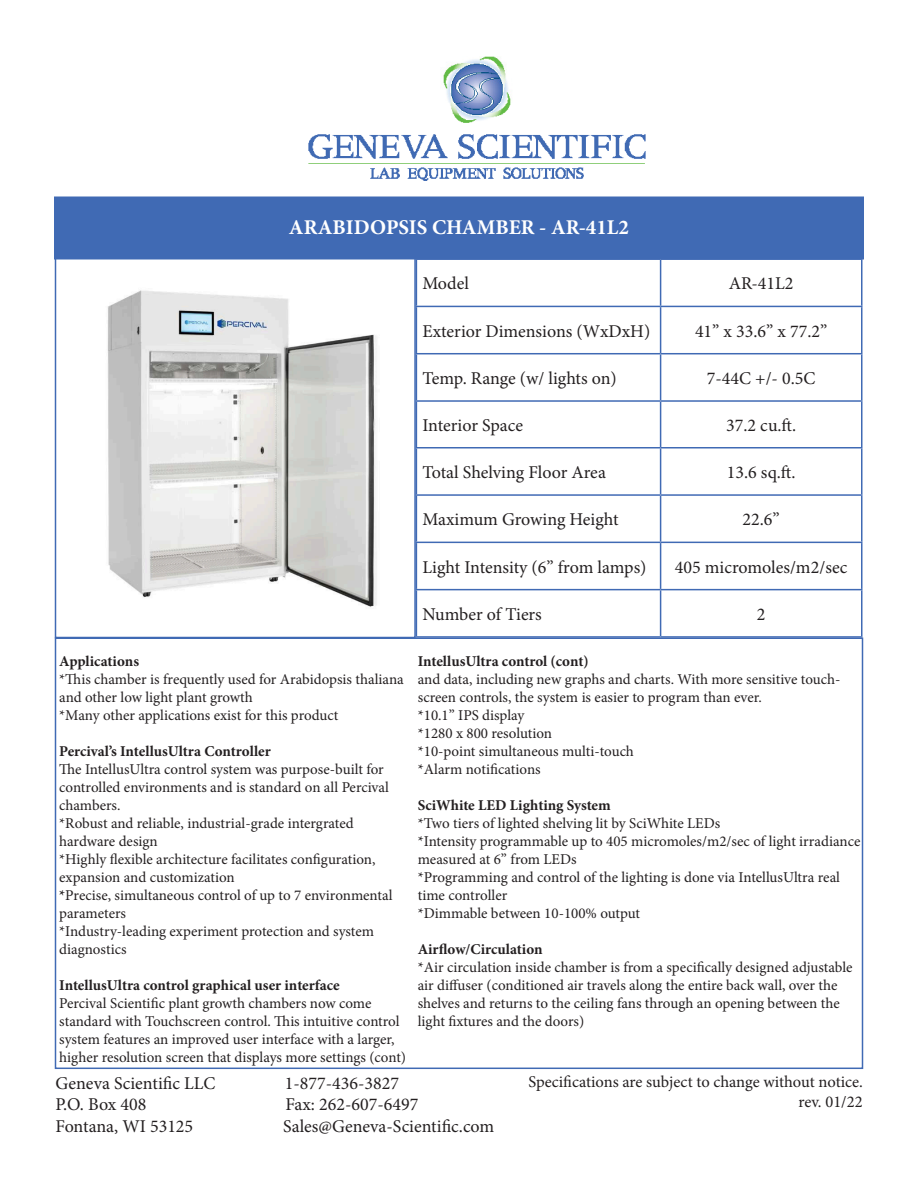
<style>
.page{position:relative;width:918px;height:1188px;background:#fff}
.page>*{position:absolute;margin:0;border:0;box-sizing:border-box;transform-origin:0 0}
.t1{font:700 21px "Minion Pro";color:#fff}
.t2{font:18px "Minion Pro";color:#231f20}
.t3{font:16.5px "Minion Pro";letter-spacing:-.005em;color:#231f20}
.t4{font:15px/18px "Minion Pro";color:#231f20}
.t5{font:700 15px "Minion Pro";letter-spacing:-.005em;color:#231f20}
.s1{font-weight:700}
</style>
<div class="page">
<div style="left:55px;top:638px;width:808px;height:431px;border:2px solid #406ab4"></div>
<div style="left:55px;top:197px;width:808px;height:62px;background:#406ab4"></div>
<div style="left:54px;top:196px;width:810px;height:64px;border:2px solid #406ab4"></div>
<hr style="left:416px;top:258px;width:245px;height:2px;background:#406ab4">
<hr style="left:416px;top:260px;width:1px;height:46px;background:#406ab4">
<hr style="left:661px;top:258px;width:201px;height:2px;background:#406ab4">
<hr style="left:660px;top:260px;width:1px;height:46px;background:#406ab4">
<hr style="left:861px;top:260px;width:1px;height:46px;background:#406ab4">
<hr style="left:416px;top:306px;width:245px;height:1px;background:#406ab4">
<hr style="left:416px;top:307px;width:1px;height:46px;background:#406ab4">
<hr style="left:661px;top:306px;width:201px;height:1px;background:#406ab4">
<hr style="left:660px;top:307px;width:1px;height:46px;background:#406ab4">
<hr style="left:861px;top:307px;width:1px;height:46px;background:#406ab4">
<hr style="left:416px;top:353px;width:245px;height:1px;background:#406ab4">
<hr style="left:416px;top:354px;width:1px;height:46px;background:#406ab4">
<hr style="left:661px;top:353px;width:201px;height:1px;background:#406ab4">
<hr style="left:660px;top:354px;width:1px;height:46px;background:#406ab4">
<hr style="left:861px;top:354px;width:1px;height:46px;background:#406ab4">
<hr style="left:416px;top:400px;width:245px;height:2px;background:#406ab4">
<hr style="left:416px;top:402px;width:1px;height:45px;background:#406ab4">
<hr style="left:661px;top:400px;width:201px;height:2px;background:#406ab4">
<hr style="left:660px;top:402px;width:1px;height:45px;background:#406ab4">
<hr style="left:861px;top:402px;width:1px;height:45px;background:#406ab4">
<hr style="left:416px;top:447px;width:245px;height:1px;background:#406ab4">
<hr style="left:416px;top:449px;width:1px;height:45px;background:#406ab4">
<hr style="left:661px;top:447px;width:201px;height:1px;background:#406ab4">
<hr style="left:660px;top:449px;width:1px;height:45px;background:#406ab4">
<hr style="left:861px;top:449px;width:1px;height:45px;background:#406ab4">
<hr style="left:416px;top:494px;width:245px;height:2px;background:#406ab4">
<hr style="left:416px;top:496px;width:1px;height:46px;background:#406ab4">
<hr style="left:661px;top:494px;width:201px;height:2px;background:#406ab4">
<hr style="left:660px;top:496px;width:1px;height:46px;background:#406ab4">
<hr style="left:861px;top:496px;width:1px;height:46px;background:#406ab4">
<hr style="left:416px;top:542px;width:245px;height:1px;background:#406ab4">
<hr style="left:416px;top:543px;width:1px;height:46px;background:#406ab4">
<hr style="left:661px;top:542px;width:201px;height:1px;background:#406ab4">
<hr style="left:660px;top:543px;width:1px;height:46px;background:#406ab4">
<hr style="left:861px;top:543px;width:1px;height:46px;background:#406ab4">
<hr style="left:416px;top:589px;width:245px;height:1px;background:#406ab4">
<hr style="left:416px;top:590px;width:1px;height:46px;background:#406ab4">
<hr style="left:661px;top:589px;width:201px;height:1px;background:#406ab4">
<hr style="left:660px;top:590px;width:1px;height:46px;background:#406ab4">
<hr style="left:861px;top:590px;width:1px;height:46px;background:#406ab4">
<hr style="left:416px;top:636px;width:245px;height:2px;background:#406ab4">
<hr style="left:661px;top:636px;width:201px;height:2px;background:#406ab4">
<img style="left:308px;top:56px;width:338px;height:124px">
<div style="left:55px;top:257px;width:361px;height:381px;border:2px solid #406ab4"></div>
<img style="left:107px;top:290px;width:270px;height:317px">
<p class="t1" style="left:289px;top:213px;width:342px">ARABIDOPSIS CHAMBER - AR-41L2</p>
<p class="t2" style="left:422px;top:272px;width:48px">Model</p>
<p class="t2" style="left:729px;top:272px;width:66px">AR-41L2</p>
<p class="t2" style="left:422px;top:319px;width:229px">Exterior Dimensions (WxDxH)</p>
<p class="t2" style="left:695px;top:319px;width:134px">41” x 33.6” x 77.2”</p>
<p class="t2" style="left:422px;top:366px;width:196px">Temp. Range (w/ lights on)</p>
<p class="t2" style="left:707px;top:366px;width:110px">7-44C +/- 0.5C</p>
<p class="t2" style="left:422px;top:413px;width:102px">Interior Space</p>
<p class="t2" style="left:726px;top:413px;width:71px">37.2 cu.ft.</p>
<p class="t2" style="left:422px;top:460px;width:185px">Total Shelving Floor Area</p>
<p class="t2" style="left:727px;top:460px;width:70px">13.6 sq.ft.</p>
<p class="t2" style="left:422px;top:507px;width:198px">Maximum Growing Height</p>
<p class="t2" style="left:743px;top:507px;width:39px">22.6”</p>
<p class="t2" style="left:422px;top:555px;width:226px">Light Intensity (6” from lamps)</p>
<p class="t2" style="left:675px;top:555px;width:174px">405 micromoles/m2/sec</p>
<p class="t2" style="left:422px;top:602px;width:121px">Number of Tiers</p>
<p class="t2" style="left:757px;top:602px;width:10px">2</p>
<p class="t5" style="left:59px;top:650px;width:81px">Applications</p>
<p class="t4" style="left:59px;top:670px;width:346px">*This chamber is frequently used for Arabidopsis thaliana and other low light plant growth</p>
<p class="t4" style="left:59px;top:706px;width:281px">*Many other applications exist for this product</p>
<p class="t5" style="left:59px;top:740px;width:213px">Percival’s IntellusUltra Controller</p>
<p class="t4" style="left:59px;top:760px;width:331px">The IntellusUltra control system was purpose-built for controlled environments and is standard on all Percival</p>
<p class="t4" style="left:59px;top:796px;width:63px">chambers.</p>
<p class="t4" style="left:59px;top:814px;width:296px">*Robust and reliable, industrial-grade intergrated</p>
<p class="t4" style="left:59px;top:832px;width:100px">hardware design</p>
<p class="t4" style="left:59px;top:850px;width:318px">*Highly flexible architecture facilitates configuration,</p>
<p class="t4" style="left:59px;top:868px;width:177px">expansion and customization</p>
<p class="t4" style="left:59px;top:886px;width:335px"><span class="s1">*</span>Precise, simultaneous control of up to 7 environmental</p>
<p class="t4" style="left:59px;top:904px;width:68px">parameters</p>
<p class="t4" style="left:59px;top:922px;width:316px">*Industry-leading experiment protection and system</p>
<p class="t4" style="left:59px;top:940px;width:69px">diagnostics</p>
<p class="t5" style="left:59px;top:974px;width:282px">IntellusUltra control graphical user interface</p>
<p class="t4" style="left:59px;top:994px;width:314px">Percival Scientific plant growth chambers now come</p>
<p class="t4" style="left:59px;top:1012px;width:342px">standard with Touchscreen control. This intuitive control</p>
<p class="t4" style="left:59px;top:1030px;width:337px">system features an improved user interface with a larger,</p>
<p class="t4" style="left:59px;top:1048px;width:348px">higher resolution screen that displays more settings (cont)</p>
<p class="t5" style="left:418px;top:650px;width:173px">IntellusUltra control (cont)</p>
<p class="t4" style="left:418px;top:670px;width:424px">and data, including new graphs and charts. With more sensitive touch-</p>
<p class="t4" style="left:418px;top:688px;width:346px">screen controls, the system is easier to program than ever.</p>
<p class="t4" style="left:418px;top:706px;width:108px">*10.1” IPS display</p>
<p class="t4" style="left:418px;top:724px;width:136px">*1280 x 800 resolution</p>
<p class="t4" style="left:418px;top:742px;width:218px">*10-point simultaneous multi-touch</p>
<p class="t4" style="left:418px;top:760px;width:124px">*Alarm notifications</p>
<p class="t5" style="left:418px;top:794px;width:195px">SciWhite LED Lighting System</p>
<p class="t4" style="left:418px;top:814px;width:304px">*Two tiers of lighted shelving lit by SciWhite LEDs</p>
<p class="t4" style="left:418px;top:832px;width:444px">*Intensity programmable up to 405 micromoles/m2/sec of light irradiance measured at 6” from LEDs</p>
<p class="t4" style="left:418px;top:868px;width:424px">*Programming and control of the lighting is done via IntellusUltra real</p>
<p class="t4" style="left:418px;top:886px;width:91px">time controller</p>
<p class="t4" style="left:418px;top:904px;width:224px">*Dimmable between 10-100% output</p>
<p class="t5" style="left:418px;top:938px;width:126px">Airflow/Circulation</p>
<p class="t4" style="left:418px;top:958px;width:436px">*Air circulation inside chamber is from a specifically designed adjustable</p>
<p class="t4" style="left:418px;top:976px;width:421px">air diffuser (conditioned air travels along the entire back wall, over the</p>
<p class="t4" style="left:418px;top:994px;width:424px">shelves and returns to the ceiling fans through an opening between the</p>
<p class="t4" style="left:418px;top:1012px;width:168px">light fixtures and the doors)</p>
<p class="t2" style="left:56px;top:1071px;width:161px">Geneva Scientific LLC</p>
<p class="t2" style="left:285px;top:1071px;width:116px">1-877-436-3827</p>
<p class="t2" style="left:56px;top:1092px;width:92px">P.O. Box 408</p>
<p class="t2" style="left:285px;top:1092px;width:134px">Fax: 262-607-6497</p>
<p class="t2" style="left:56px;top:1114px;width:139px">Fontana, WI 53125</p>
<p class="t2" style="left:283px;top:1114px;width:213px">Sales@Geneva-Scientific.com</p>
<p class="t3" style="left:528px;top:1071px;width:336px">Specifications are subject to change without notice.</p>
<p class="t3" style="left:798px;top:1091px;width:66px">rev. 01/22</p>
</div>
